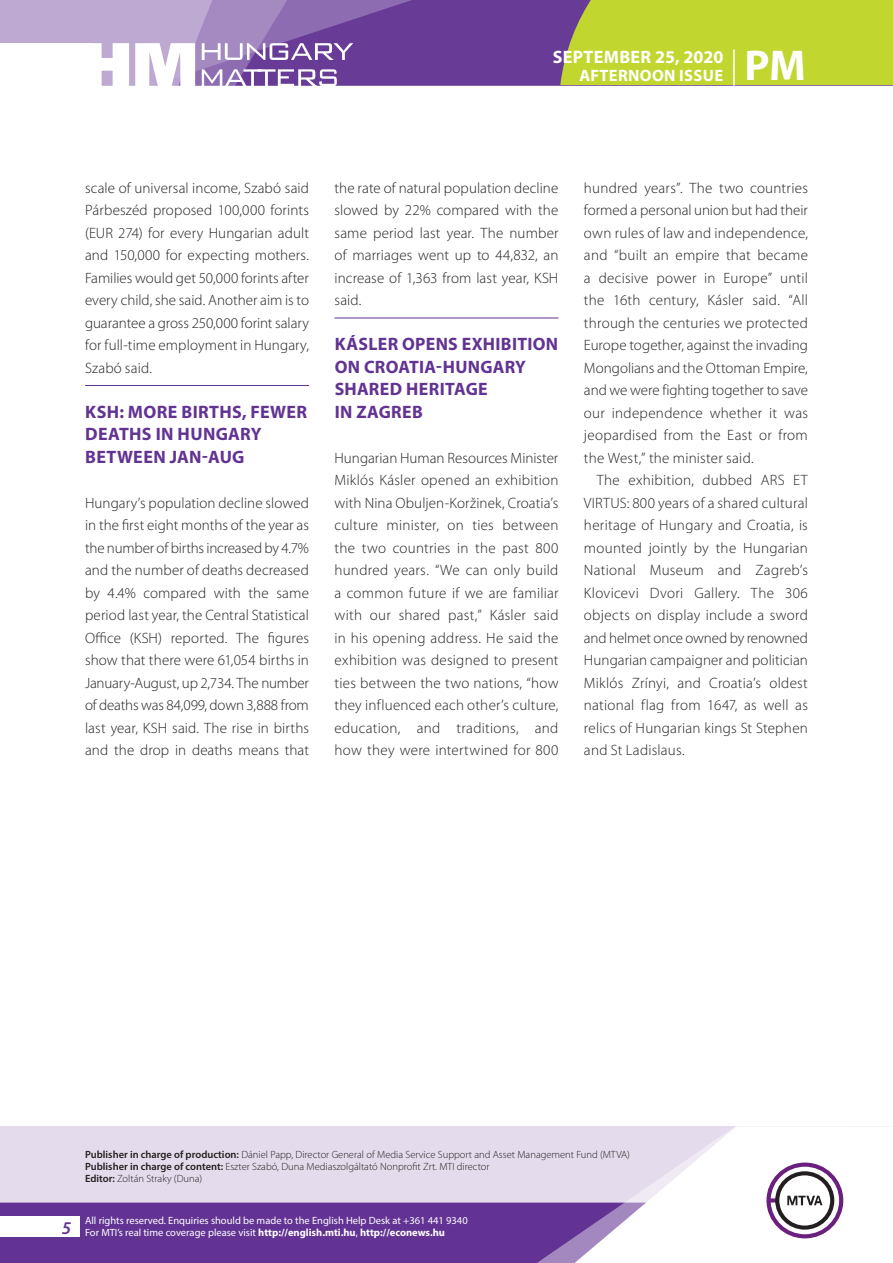
<style>
.page{position:relative;width:893px;height:1263px;background:#fff}
.page>*{position:absolute;margin:0;border:0;box-sizing:border-box;transform-origin:0 0}
.t1{font:700 43.35px "Myriad Pro";color:#fff}
._01_cimsor{font:700 18px/22.5px "Myriad Pro";letter-spacing:.015em;color:#623393}
.t2{font:700 18px "Myriad Pro";letter-spacing:.02em;color:#fff}
.t3{font:700 16.5px "Myriad Pro";letter-spacing:.02em;color:#fff}
._03_kenyer_szöveg-1{font:300 15px/22.5px "Myriad Pro";letter-spacing:.015em;color:#231f20;text-align:justify}
._03_kenyer_szöveg-2{font:300 15px/22.5px "Myriad Pro";letter-spacing:.01em;color:#231f20;text-align:justify}
.t4{font:300 10.5px "Myriad Pro";color:#231f20}
.t5{font:10.5px/12px "Myriad Pro";color:#fff}
.s1{font-weight:600}
.s2{font-weight:700}
</style>
<div class="page">
<div style="left:0;top:1126px;width:893px;height:137px;background:#e4dcec"></div>
<div style="left:0;top:1202px;width:506px;height:61px;background:#623393"></div>
<svg style="left:506px;top:1202px;width:69px;height:61px;background:#6b3e99"></svg>
<svg style="left:575px;top:1126px;width:318px;height:137px"></svg>
<div style="left:0;top:1216px;width:79px;height:20px;background:#fff"></div>
<div style="left:0;top:0;width:893px;height:85px;background:#683b97"></div>
<div style="left:560px;top:0;width:333px;height:85px;background:#c1d72f"></div>
<hr style="left:733px;top:49px;width:2px;height:37px;background:#fff">
<svg style="left:0;top:0;width:479px;height:86px"></svg>
<hr style="left:85px;top:385px;width:224px;height:1px;background:#623393">
<hr style="left:334px;top:318px;width:224px;height:1px;background:#623393">
<p class="t2" style="left:553px;top:45px;width:172px">September 25, 2020</p>
<p class="t3" style="left:579px;top:65px;width:144px">AFTERNOON ISSUE</p>
<h1 class="t1" style="left:745px;top:37px;width:63px">PM</h1>
<p class="_03_kenyer_szöveg-2" style="left:85px;top:176px;width:225px">scale of universal income, Szabó said Párbeszéd proposed 100,000 forints (EUR 274) for every Hungarian adult and 150,000 for expecting mothers.<br>Families would get 50,000 forints after every child, she said. Another aim is to guarantee a gross 250,000 forint salary for full-time employment in Hungary, Szabó said.</p>
<p class="_01_cimsor" style="left:85px;top:400px;width:212px">KSH: MORE BIRTHS, FEWER<br>DEATHS IN HUNGARY<br>BETWEE N JAN-AUG</p>
<p class="_03_kenyer_szöveg-1" style="left:85px;top:491px;width:226px">Hungary’s population decline slowed in the first eight months of the year as the number of births increased by 4.7% and the number of deaths decreased by 4.4% compared with the same period last year, the Central Statistical Office (KSH) reported. The figures show that there were 61,054 births in January-August, up 2,734. The number of deaths was 84,099, down 3,888 from last year, KSH said. The rise in births and the drop in deaths means that</p>
<p class="_03_kenyer_szöveg-1" style="left:334px;top:176px;width:225px">the rate of natural population decline slowed by 22% compared with the same period last year. The number of marriages went up to 44,832, an increase of 1,363 from last year, KSH said.</p>
<p class="_01_cimsor" style="left:335px;top:332px;width:225px">KÁSLER OPENS EXHIBITION<br>ON CROATIA-HUNGARY<br>SHARED HERITAGE<br>IN ZAGREB</p>
<p class="_03_kenyer_szöveg-1" style="left:334px;top:446px;width:225px">Hungarian Human Resources Minister Miklós Kásler opened an exhibition with Nina Obuljen-Koržinek, Croatia’s culture minister, on ties between the two countries in the past 800 hundred years. “We can only build a common future if we are familiar with our shared past,” Kásler said in his opening address. He said the exhibition was designed to present ties between the two nations, “how they influenced each other’s culture, education, and traditions, and how they were intertwined for 800</p>
<p class="_03_kenyer_szöveg-1" style="left:584px;top:176px;width:225px">hundred years”. The two countries formed a personal union but had their own rules of law and independence, and “built an empire that became a decisive power in Europe” until the 16th century, Kásler said. “All through the centuries we protected Europe together, against the invading Mongolians and the Ottoman Empire, and we were fighting together to save our independence whether it was jeopardised from the East or from the West,” the minister said.</p>
<p class="_03_kenyer_szöveg-2" style="left:584px;top:469px;width:225px;text-indent:13px">The exhibition, dubbed ARS ET VIRTUS: 800 years of a shared cultural heritage of Hungary and Croatia, is mounted jointly by the Hungarian National Museum and Zagreb’s Klovicevi Dvori Gallery. The 306 objects on display include a sword and helmet once owned by renowned Hungarian campaigner and politician Miklós Zrínyi, and Croatia’s oldest national flag from 1647, as well as relics of Hungarian kings St Stephen and St Ladislaus.</p>
<p class="t4" style="left:85px;top:1148px;width:546px"><span class="s1">Publisher in charge of production:</span> Dániel Papp, Director General of Media Service Support and Asset Management Fund (MTVA)</p>
<p class="t4" style="left:85px;top:1160px;width:406px"><span class="s1">Publisher in charge of content:</span> Eszter Szabó, Duna Mediaszolgáltató Nonprofit Zrt. MTI director</p>
<p class="t4" style="left:85px;top:1172px;width:119px"><span class="s1">Editor:</span> Zoltán Straky (Duna)</p>
<p class="t5" style="left:62px;top:1214px;width:407px;text-indent:23px">All rights reserved. Enquiries should be made to the English Help Desk at +361 441 9340<br><sup>5</sup> For MTI’s real time coverage please visit <span class="s2">http://english.mti.hu</span>, <span class="s2">http://econews.hu</span></p>
</div>
